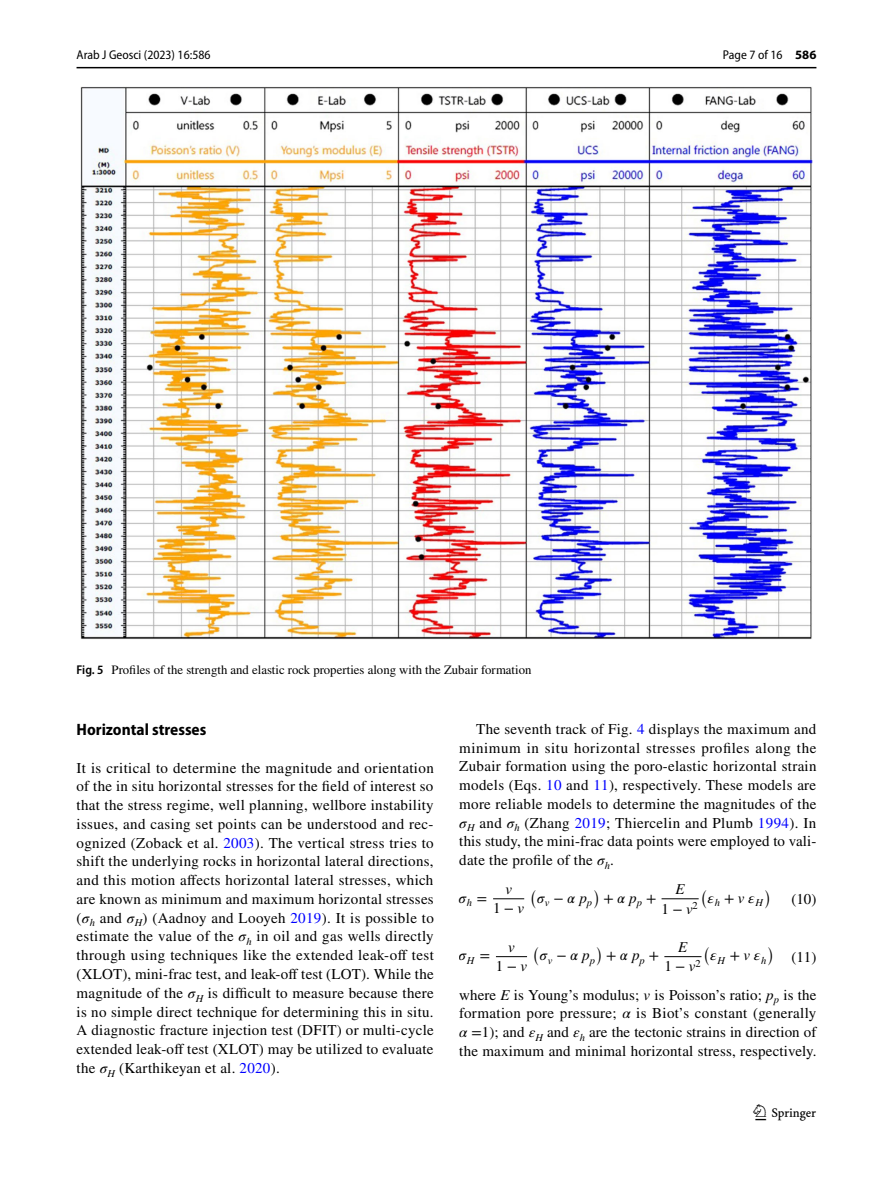
<style>
.page{position:relative;width:893px;height:1187px;background:#fff}
.page>*{position:absolute;margin:0;border:0;box-sizing:border-box;transform-origin:0 0}
.t1{font:22.5px "Springnew Regular 3";color:#000}
.t2{font:700 semi-condensed 16.5px "Myriad Pro";color:#000}
.t3{font:15px/18.8px "STIX";letter-spacing:.01em;color:#000;text-align:justify}
.t4{font:15px "STIX Math Italic 5";color:#000}
.t5{font:15px "STIX Math Italic 4";color:#000}
.t6{font:15px "STIX General Regular 11";color:#000}
.t7{font:15px "STIX General Regular 10";color:#000}
.t8{font:15px "STIX Math Regular 11";color:#000}
.t9{font:15px "STIX Math Regular 10";color:#000}
.t10{font:15px "STIX Math Extensions Regular 9";color:#000}
.t11{font:15px "STIX Math Extensions Regular 8";color:#000}
.t12{font:15px "STIX General Italic 11";color:#000}
.t13{font:15px "STIX General Italic 10";color:#000}
.t14{font:12.75px "STIX";color:#000}
.t15{font:semi-condensed 12.75px "Myriad Pro";color:#000}
.s1{font-weight:700;font-stretch:normal}
.s2{font-family:"Myriad Pro";font-weight:600;font-stretch:semi-condensed}
.s3{color:#00f}
.s4{font-style:italic}
.s5{font-family:"STIX Math Regular 11"}
.s6{font-family:"STIX General Italic 11"}
.s7{font-family:"STIX Math Italic 5"}
.s8{font-family:"STIX Math Regular 10"}
.s9{font-family:"STIX General Italic 10"}
.s10{font-family:"STIX Math Italic 4"}
</style>
<div class="page">
<hr style="left:77px;top:67px;width:739px;height:1px;background:#000">
<hr style="left:493px;top:898px;width:31px;height:1px;background:#000">
<hr style="left:661px;top:898px;width:38px;height:1px;background:#000">
<hr style="left:496px;top:956px;width:31px;height:1px;background:#000">
<hr style="left:664px;top:956px;width:37px;height:1px;background:#000">
<img style="left:81px;top:87px;width:731px;height:552px">
<p class="t15" style="left:77px;top:48px;width:135px">Arab J Geosci (2023) 16:586</p>
<p class="t15" style="left:723px;top:48px;width:95px">Page 7 of 16 <span class="s1">586</span></p>
<p class="t14" style="left:77px;top:661px;width:456px"><span class="s2">Fig. 5</span> Profiles of the strength and elastic rock properties along with the Zubair formation</p>
<p class="t2" style="left:77px;top:720px;width:131px">Horizontal stresses</p>
<p class="t3" style="left:77px;top:759px;width:359px">It is critical to determine the magnitude and orientation of the in situ horizontal stresses for the field of interest so that the stress regime, well planning, wellbore instability issues, and casing set points can be understood and rec&shy;ognized (Zoback et al. <span class="s3">2003</span>). The vertical stress tries to shift the underlying rocks in horizontal lateral directions, and this motion affects horizontal lateral stresses, which are known as minimum and maximum horizontal stresses (<span class="s4">σ</span><sub>h</sub> and <span class="s4">σ</span><sub>H</sub>) (Aadnoy and Looyeh <span class="s3">2019</span>). It is possible to estimate the value of the <span class="s4">σ</span><sub>h</sub> in oil and gas wells directly through using techniques like the extended leak-off test (XLOT), mini-frac test, and leak-off test (LOT). While the magnitude of the <span class="s4">σ</span><sub>H</sub> is difficult to measure because there is no simple direct technique for determining this in situ.<br>A diagnostic fracture injection test (DFIT) or multi-cycle extended leak-off test (XLOT) may be utilized to evaluate the <span class="s4">σ</span><sub>H</sub> (Karthikeyan et al. <span class="s3">2020</span>).</p>
<p class="t3" style="left:459px;top:720px;width:359px;text-indent:17px">The seventh track of Fig. <span class="s3">4</span> displays the maximum and minimum in situ horizontal stresses profiles along the Zubair formation using the poro-elastic horizontal strain models (Eqs. <span class="s3">10</span> and <span class="s3">11</span>), respectively. These models are more reliable models to determine the magnitudes of the <span class="s4">σ</span><sub>H</sub> and <span class="s4">σ</span><sub>h</sub> (Zhang <span class="s3">2019</span>; Thiercelin and Plumb <span class="s3">1994</span>). In this study, the mini-frac data points were employed to vali&shy;date the profile of the <span class="s4">σ</span><sub>h</sub>.</p>
<p class="t12" style="left:675px;top:883px;width:11px">E</p>
<p class="t6" style="left:661px;top:903px;width:38px">1<span class="s5">−</span><span class="s6">v</span><sup>2</sup></p>
<p class="t12" style="left:505px;top:883px;width:8px">v</p>
<p class="t6" style="left:493px;top:902px;width:33px">1<span class="s5">−</span><span class="s6">v</span></p>
<p class="t10" style="left:530px;top:876px;width:9px">(</p>
<p class="t4" style="left:537px;top:892px;width:57px">𝜎<sub>v</sub> <span class="s5">−</span>𝛼<span class="s6">p</span><sub>p</sub></p>
<p class="t10" style="left:593px;top:876px;width:9px">)</p>
<p class="t8" style="left:603px;top:891px;width:55px">+<span class="s7">𝛼</span><span class="s6">p</span><sub>p</sub> +</p>
<p class="t10" style="left:700px;top:876px;width:9px">(</p>
<p class="t4" style="left:707px;top:892px;width:57px">𝜀<sub>h</sub> <span class="s5">+</span><span class="s6">v</span>𝜀<sub>H</sub></p>
<p class="t10" style="left:764px;top:876px;width:9px">)</p>
<p class="t4" style="left:459px;top:892px;width:30px">𝜎<sub>h</sub> <span class="s5">=</span></p>
<p class="t3" style="left:791px;top:891px;width:26px">(10)</p>
<p class="t13" style="left:678px;top:941px;width:11px">E</p>
<p class="t7" style="left:664px;top:960px;width:38px">1<span class="s8">−</span><span class="s9">v</span><sup>2</sup></p>
<p class="t13" style="left:508px;top:941px;width:8px">v</p>
<p class="t7" style="left:496px;top:960px;width:33px">1<span class="s8">−</span><span class="s9">v</span></p>
<p class="t11" style="left:533px;top:934px;width:9px">(</p>
<p class="t5" style="left:540px;top:950px;width:57px">𝜎<sub>v</sub> <span class="s8">−</span>𝛼<span class="s9">p</span><sub>p</sub></p>
<p class="t11" style="left:596px;top:934px;width:9px">)</p>
<p class="t9" style="left:606px;top:949px;width:55px">+<span class="s10">𝛼</span><span class="s9">p</span><sub>p</sub> +</p>
<p class="t11" style="left:703px;top:934px;width:9px">(</p>
<p class="t5" style="left:710px;top:950px;width:57px">𝜀<sub>H</sub> <span class="s8">+</span><span class="s9">v</span>𝜀<sub>h</sub></p>
<p class="t11" style="left:767px;top:934px;width:9px">)</p>
<p class="t5" style="left:459px;top:950px;width:33px">𝜎<sub>H</sub> <span class="s8">=</span></p>
<p class="t3" style="left:791px;top:948px;width:26px">(11)</p>
<p class="t3" style="left:459px;top:986px;width:359px">where <span class="s4">E</span> is Young’s modulus; <span class="s4">v</span> is Poisson’s ratio; <span class="s4">p</span><sub>p</sub> is the formation pore pressure; <span class="s4">α</span> is Biot’s constant (generally <span class="s4">α</span> =1); and <span class="s4">ε</span><sub>H</sub> and <span class="s4">ε</span><sub>h</sub> are the tectonic strains in direction of the maximum and minimal horizontal stress, respectively.</p>
<h1 class="t1" style="left:755px;top:1104px;width:62px">1 3</h1>
</div>
